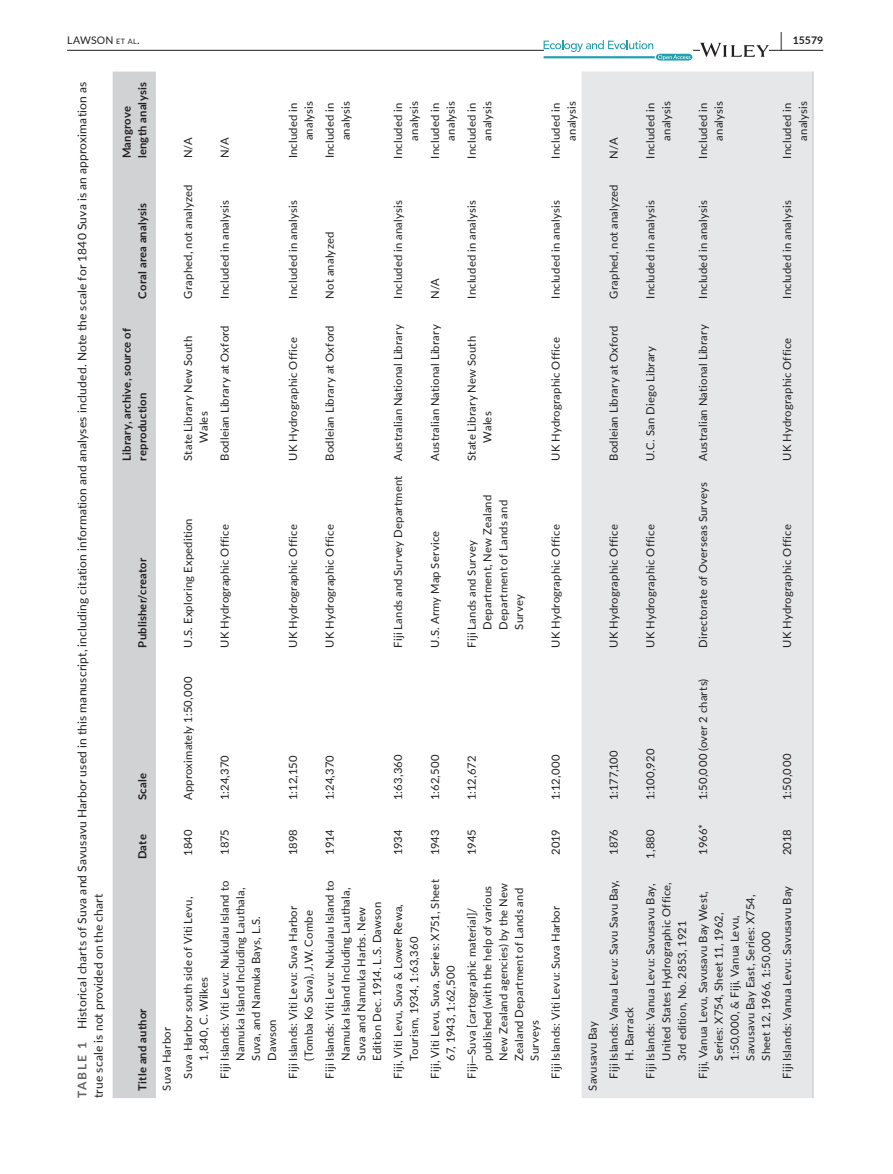
<style>
.page{position:relative;width:893px;height:1174px;background:#fff}
.page>*{position:absolute;margin:0;border:0;box-sizing:border-box;transform-origin:0 0}
.t1{font:700 19.5px "Lato";color:#231f20;scale:.48 1}
.t2{font:12px/16.5px "Lato";letter-spacing:.015em;color:#231f20}
.t3{font:11.25px/15.8px "Lato";letter-spacing:.015em;color:#231f20}
.t4{font:700 11.25px/15.8px "Lato";letter-spacing:.02em;color:#231f20}
.t5{font:10.5px "Lato";letter-spacing:.02em;color:#231f20}
.t6{font:700 10.5px "Lato";color:#231f20}
.s1{font-size:7.35px}
.s2{font-weight:700;color:#636366}
</style>
<div class="page">
<hr style="left:67px;top:50px;width:756px;height:1px;background:#231f20">
<svg style="left:544px;top:40px;width:148px;height:21px"></svg>
<svg style="left:700px;top:43px;width:69px;height:14px"></svg>
<div style="left:113px;top:72px;width:43px;height:1026px;background:#d1d2d4"></div>
<div style="left:582px;top:72px;width:230px;height:1026px;background:#e6e7e9"></div>
<hr style="left:812px;top:866px;width:2px;height:232px;background:#d1d2d4">
<hr style="left:812px;top:807px;width:2px;height:59px;background:#d1d2d4">
<hr style="left:812px;top:655px;width:2px;height:152px;background:#d1d2d4">
<hr style="left:812px;top:468px;width:2px;height:187px;background:#d1d2d4">
<hr style="left:812px;top:306px;width:2px;height:162px;background:#d1d2d4">
<hr style="left:812px;top:166px;width:2px;height:140px;background:#d1d2d4">
<hr style="left:812px;top:72px;width:2px;height:94px;background:#d1d2d4">
<h1 class="t1" style="left:780px;top:25px;width:7px">|</h1>
<p class="t5" style="left:67px;top:33px;width:74px">LAWSON <span class="s1">et al</span>.</p>
<p class="t6" style="left:793px;top:33px;width:32px">15579</p>
<p class="t2" style="left:73px;top:1098px;width:1017px;rotate:-90deg"><span class="s2">TABLE 1</span> Historical charts of Suva and Savusavu Harbor used in this manuscript, including citation information and analyses included. Note the scale for 1840 Suva is an approximation as true scale is not provided on the chart</p>
<p class="t4" style="left:118px;top:158px;width:78px;rotate:-90deg">Mangrove length analysis</p>
<p class="t3" style="left:285px;top:158px;width:59px;text-align:right;rotate:-90deg">Included in analysis</p>
<p class="t3" style="left:321px;top:158px;width:59px;text-align:right;rotate:-90deg">Included in analysis</p>
<p class="t3" style="left:390px;top:158px;width:59px;text-align:right;rotate:-90deg">Included in analysis</p>
<p class="t3" style="left:427px;top:158px;width:59px;text-align:right;rotate:-90deg">Included in analysis</p>
<p class="t3" style="left:463px;top:158px;width:59px;text-align:right;rotate:-90deg">Included in analysis</p>
<p class="t3" style="left:547px;top:158px;width:59px;text-align:right;rotate:-90deg">Included in analysis</p>
<p class="t3" style="left:642px;top:158px;width:59px;text-align:right;rotate:-90deg">Included in analysis</p>
<p class="t3" style="left:695px;top:159px;width:59px;text-align:right;rotate:-90deg">Included in analysis</p>
<p class="t3" style="left:779px;top:159px;width:59px;text-align:right;rotate:-90deg">Included in analysis</p>
<p class="t3" style="left:180px;top:158px;width:22px;rotate:-90deg">N/A</p>
<p class="t3" style="left:216px;top:158px;width:22px;rotate:-90deg">N/A</p>
<p class="t3" style="left:605px;top:158px;width:22px;rotate:-90deg">N/A</p>
<p class="t3" style="left:180px;top:299px;width:116px;rotate:-90deg">Graphed, not analyzed</p>
<p class="t3" style="left:605px;top:299px;width:116px;rotate:-90deg">Graphed, not analyzed</p>
<p class="t3" style="left:216px;top:299px;width:100px;rotate:-90deg">Included in analysis</p>
<p class="t3" style="left:285px;top:299px;width:100px;rotate:-90deg">Included in analysis</p>
<p class="t3" style="left:390px;top:299px;width:100px;rotate:-90deg">Included in analysis</p>
<p class="t3" style="left:463px;top:299px;width:100px;rotate:-90deg">Included in analysis</p>
<p class="t3" style="left:547px;top:299px;width:100px;rotate:-90deg">Included in analysis</p>
<p class="t3" style="left:642px;top:299px;width:100px;rotate:-90deg">Included in analysis</p>
<p class="t3" style="left:695px;top:299px;width:100px;rotate:-90deg">Included in analysis</p>
<p class="t3" style="left:779px;top:299px;width:100px;rotate:-90deg">Included in analysis</p>
<p class="t4" style="left:134px;top:299px;width:97px;rotate:-90deg">Coral area analysis</p>
<p class="t3" style="left:321px;top:299px;width:68px;rotate:-90deg">Not analyzed</p>
<p class="t3" style="left:427px;top:299px;width:22px;rotate:-90deg">N/A</p>
<p class="t3" style="left:390px;top:461px;width:138px;rotate:-90deg">Australian National Library</p>
<p class="t3" style="left:427px;top:461px;width:138px;rotate:-90deg">Australian National Library</p>
<p class="t3" style="left:695px;top:461px;width:138px;rotate:-90deg">Australian National Library</p>
<p class="t3" style="left:216px;top:461px;width:137px;rotate:-90deg">Bodleian Library at Oxford</p>
<p class="t3" style="left:321px;top:461px;width:137px;rotate:-90deg">Bodleian Library at Oxford</p>
<p class="t3" style="left:605px;top:461px;width:137px;rotate:-90deg">Bodleian Library at Oxford</p>
<p class="t4" style="left:118px;top:461px;width:134px;rotate:-90deg">Library, archive, source of reproduction</p>
<p class="t3" style="left:180px;top:443px;width:108px;text-indent:-18px;rotate:-90deg">State Library New South<br>Wales</p>
<p class="t3" style="left:463px;top:443px;width:108px;text-indent:-18px;rotate:-90deg">State Library New South<br>Wales</p>
<p class="t3" style="left:285px;top:461px;width:125px;rotate:-90deg">UK Hydrographic Office</p>
<p class="t3" style="left:547px;top:461px;width:125px;rotate:-90deg">UK Hydrographic Office</p>
<p class="t3" style="left:779px;top:461px;width:125px;rotate:-90deg">UK Hydrographic Office</p>
<p class="t3" style="left:642px;top:461px;width:116px;rotate:-90deg">U.C. San Diego Library</p>
<p class="t3" style="left:390px;top:647px;width:173px;rotate:-90deg">Fiji Lands and Survey Department</p>
<p class="t3" style="left:695px;top:647px;width:167px;rotate:-90deg">Directorate of Overseas Surveys</p>
<p class="t3" style="left:463px;top:629px;width:136px;text-indent:-18px;rotate:-90deg">Fiji Lands and Survey<br>Department, New Zealand<br>Department of Lands and<br>Survey</p>
<p class="t3" style="left:180px;top:647px;width:131px;rotate:-90deg">U.S. Exploring Expedition</p>
<p class="t3" style="left:216px;top:647px;width:125px;rotate:-90deg">UK Hydrographic Office</p>
<p class="t3" style="left:285px;top:647px;width:125px;rotate:-90deg">UK Hydrographic Office</p>
<p class="t3" style="left:321px;top:647px;width:125px;rotate:-90deg">UK Hydrographic Office</p>
<p class="t3" style="left:547px;top:647px;width:125px;rotate:-90deg">UK Hydrographic Office</p>
<p class="t3" style="left:605px;top:647px;width:125px;rotate:-90deg">UK Hydrographic Office</p>
<p class="t3" style="left:642px;top:647px;width:125px;rotate:-90deg">UK Hydrographic Office</p>
<p class="t3" style="left:779px;top:647px;width:125px;rotate:-90deg">UK Hydrographic Office</p>
<p class="t3" style="left:427px;top:647px;width:118px;rotate:-90deg">U.S. Army Map Service</p>
<p class="t4" style="left:134px;top:647px;width:91px;rotate:-90deg">Publisher/creator</p>
<p class="t3" style="left:180px;top:800px;width:125px;rotate:-90deg">Approximately 1:50,000</p>
<p class="t3" style="left:695px;top:800px;width:123px;rotate:-90deg">1:50,000 (over 2 charts)</p>
<p class="t3" style="left:642px;top:800px;width:53px;rotate:-90deg">1:100,920</p>
<p class="t3" style="left:605px;top:800px;width:52px;rotate:-90deg">1:177,100</p>
<p class="t3" style="left:779px;top:800px;width:48px;rotate:-90deg">1:50,000</p>
<p class="t3" style="left:547px;top:800px;width:47px;rotate:-90deg">1:12,000</p>
<p class="t3" style="left:390px;top:800px;width:47px;rotate:-90deg">1:63,360</p>
<p class="t3" style="left:427px;top:800px;width:47px;rotate:-90deg">1:62,500</p>
<p class="t3" style="left:216px;top:800px;width:46px;rotate:-90deg">1:24,370</p>
<p class="t3" style="left:321px;top:800px;width:46px;rotate:-90deg">1:24,370</p>
<p class="t3" style="left:285px;top:800px;width:46px;rotate:-90deg">1:12,150</p>
<p class="t3" style="left:463px;top:800px;width:46px;rotate:-90deg">1:12,672</p>
<p class="t4" style="left:134px;top:800px;width:29px;rotate:-90deg">Scale</p>
<p class="t3" style="left:695px;top:854px;width:32px;rotate:-90deg">1966*</p>
<p class="t3" style="left:180px;top:856px;width:28px;rotate:-90deg">1840</p>
<p class="t3" style="left:321px;top:854px;width:27px;rotate:-90deg">1914</p>
<p class="t3" style="left:390px;top:855px;width:28px;rotate:-90deg">1934</p>
<p class="t3" style="left:642px;top:859px;width:31px;rotate:-90deg">1,880</p>
<p class="t3" style="left:605px;top:854px;width:27px;rotate:-90deg">1876</p>
<p class="t3" style="left:285px;top:855px;width:28px;rotate:-90deg">1898</p>
<p class="t3" style="left:779px;top:855px;width:28px;rotate:-90deg">2018</p>
<p class="t3" style="left:427px;top:855px;width:28px;rotate:-90deg">1943</p>
<p class="t3" style="left:547px;top:855px;width:27px;rotate:-90deg">2019</p>
<p class="t3" style="left:216px;top:855px;width:27px;rotate:-90deg">1875</p>
<p class="t3" style="left:463px;top:854px;width:27px;rotate:-90deg">1945</p>
<p class="t4" style="left:134px;top:859px;width:26px;rotate:-90deg">Date</p>
<p class="t3" style="left:427px;top:1060px;width:183px;text-indent:-18px;rotate:-90deg">Fiji, Viti Levu, Suva, Series: X751, Sheet<br>67, 1943, 1:62,500</p>
<p class="t3" style="left:582px;top:1078px;width:200px;line-height:21px;text-indent:-12px;rotate:-90deg">Savusavu Bay<br>Fiji Islands: Vanua Levu: Savu Savu Bay,</p>
<p class="t3" style="left:216px;top:1060px;width:181px;text-indent:-18px;rotate:-90deg">Fiji Islands: Viti Levu: Nukulau Island to<br>Namuka Island Including Lauthala,<br>Suva, and Namuka Bays, L.S.<br>Dawson</p>
<p class="t3" style="left:321px;top:1060px;width:181px;text-indent:-18px;rotate:-90deg">Fiji Islands: Viti Levu: Nukulau Island to Namuka Island Including Lauthala, Suva and Namuka Harbs. New Edition Dec. 1914. L.S. Dawson</p>
<p class="t3" style="left:642px;top:1060px;width:180px;text-indent:-18px;rotate:-90deg">Fiji Islands: Vanua Levu: Savusavu Bay,<br>United States Hydrographic Office,<br>3rd edition, No. 2853, 1921</p>
<p class="t3" style="left:463px;top:1060px;width:179px;text-indent:-18px;rotate:-90deg">Fiji—Suva [cartographic material]/ published (with the help of various<br>New Zealand agencies) by the New<br>Zealand Department of Lands and<br>Surveys</p>
<p class="t3" style="left:779px;top:1078px;width:194px;rotate:-90deg">Fiji Islands: Vanua Levu: Savusavu Bay</p>
<p class="t3" style="left:695px;top:1060px;width:171px;text-indent:-18px;rotate:-90deg">Fiji, Vanua Levu, Savusavu Bay West,<br>Series: X754, Sheet 11, 1962,<br>1:50,000, &amp; Fiji, Vanua Levu,<br>Savusavu Bay East, Series: X754,<br>Sheet 12, 1966, 1:50,000</p>
<p class="t3" style="left:156px;top:1078px;width:184px;line-height:21px;text-indent:-12px;rotate:-90deg">Suva Harbor<br>Suva Harbor south side of Viti Levu,</p>
<p class="t3" style="left:390px;top:1060px;width:158px;text-indent:-18px;rotate:-90deg">Fiji, Viti Levu, Suva &amp; Lower Rewa,<br>Tourism, 1934, 1:63,360</p>
<p class="t3" style="left:285px;top:1060px;width:156px;text-indent:-18px;rotate:-90deg">Fiji Islands: Viti Levu: Suva Harbor (Tomba Ko Suva), J.W. Combe</p>
<p class="t3" style="left:547px;top:1078px;width:174px;rotate:-90deg">Fiji Islands: Viti Levu: Suva Harbor</p>
<p class="t3" style="left:195px;top:1060px;width:85px;rotate:-90deg">1,840, C. Wilkes</p>
<p class="t3" style="left:621px;top:1060px;width:55px;rotate:-90deg">H. Barrack</p>
<p class="t4" style="left:134px;top:1090px;width:83px;rotate:-90deg">Title and author</p>
</div>
